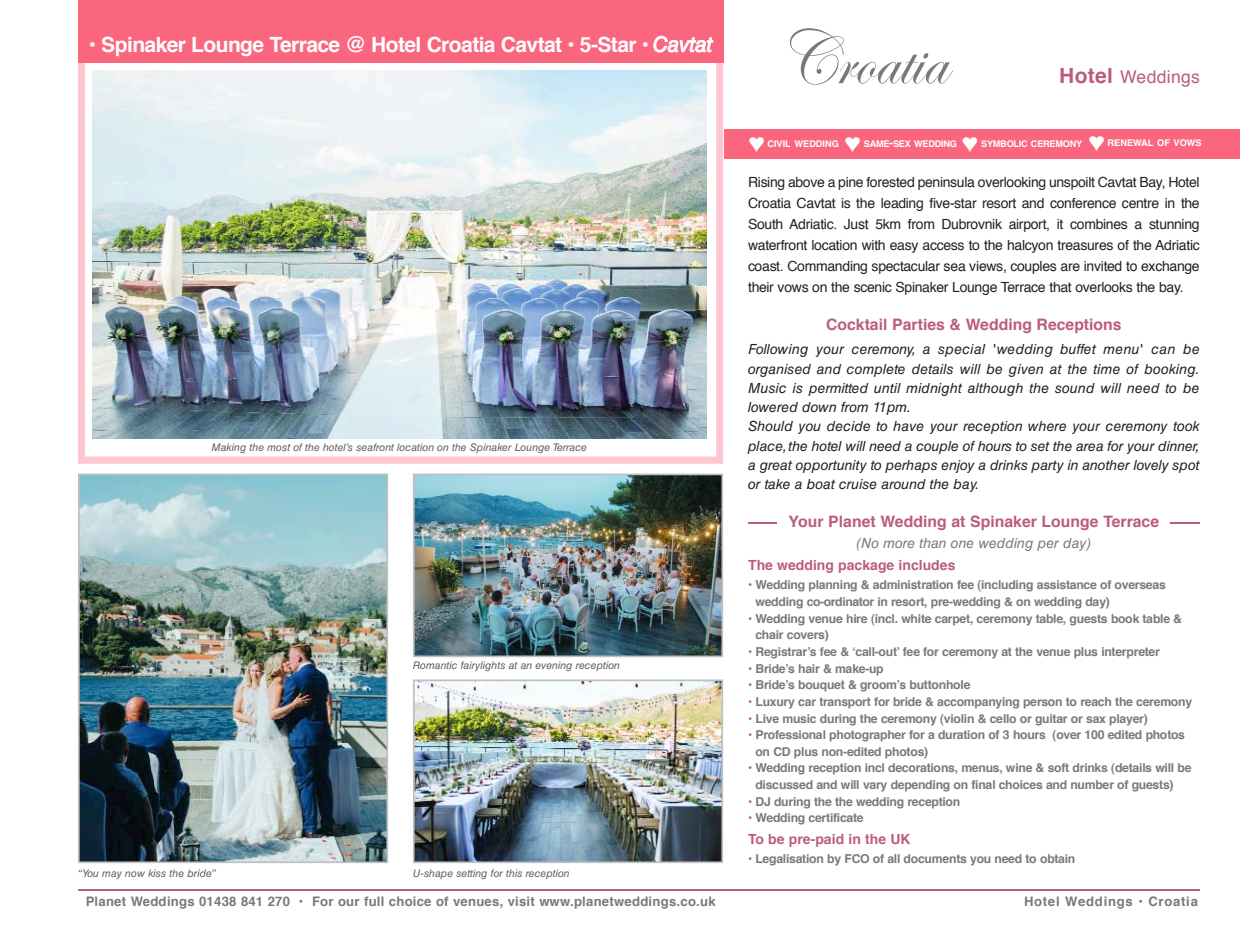
<style>
.page{position:relative;width:1241px;height:943px;background:#fff}
.page>*{position:absolute;margin:0;border:0;box-sizing:border-box;transform-origin:0 0}
.t1{font:78.75px "Edwardian Script ITC";color:#797979;scale:.9 1}
.t2{font:700 21px "Helvetica";letter-spacing:-.025em;color:#fff}
.t3{font:17.5px "Helvetica";color:#bc5b82}
.t4{font:700 15.75px "Helvetica";color:#bc5b82}
.t5{font:italic 14px/19.2px "Helvetica LT Std";color:#212121}
.t6{font:14px/21px "Helvetica";letter-spacing:-.02em;color:#212121;text-align:justify}
.t7{font:700 14px "Helvetica";color:#bc5b82}
.t8{font:italic 14px "Helvetica LT Std";color:#797979}
.t9{font:700 13.12px "Helvetica";letter-spacing:.02em;color:#797979}
.t10{font:700 13.12px "Helvetica";letter-spacing:.06em;color:#797979}
.t11{font:700 12.25px/16.6px "Helvetica";letter-spacing:-.025em;color:#797979}
.t12{font:italic 10.5px "Helvetica LT Std";color:#5e5e5e}
.t13{font:700 9.1px "Helvetica";color:#fff}
.s1{font-family:"Helvetica LT Std";font-weight:400;font-style:italic}
.s2{font-weight:700;font-size:21px}
.s3{font-size:12.25px}
.s4{color:#bc5b82}
</style>
<div class="page">
<div style="left:687px;top:129px;width:552px;height:29px;background:#fb667f"></div>
<svg style="left:78px;top:63px;width:645px;height:400px"></svg>
<img style="left:93px;top:71px;width:613px;height:368px">
<img style="left:413px;top:679px;width:310px;height:184px">
<img style="left:413px;top:473px;width:310px;height:184px">
<img style="left:78px;top:473px;width:310px;height:390px">
<div style="left:78px;top:0;width:645px;height:63px;background:#fb667f"></div>
<hr style="left:78px;top:889px;width:1121px;height:1px;background:#bc5b82">
<hr style="left:748px;top:521px;width:451px;height:2px;background:#bc5b82">
<div style="left:777px;top:510px;width:392px;height:26px;background:#fff"></div>
<h2 class="t2" style="left:89px;top:35px;width:625px">• Spinaker Lounge Terrace @ Hotel Croatia Cavtat • 5-Star • <span class="s1">C a v ta t</span></h2>
<h1 class="t1" style="left:777px;top:16px;width:189px">Croatia</h1>
<h3 class="t3" style="left:1058px;top:70px;width:142px"><span class="s2">Hotel</span> We d d in g s</h3>
<p class="t12" style="left:211px;top:443px;width:377px">Making the most of the hotel’s seafront location on the Spinaker Lounge Terrace</p>
<p class="t12" style="left:413px;top:661px;width:208px">Romantic fairylights at an evening reception</p>
<p class="t12" style="left:78px;top:869px;width:140px">“You may now kiss the bride”</p>
<p class="t12" style="left:413px;top:869px;width:158px">U-shape setting for this reception</p>
<p class="t13" style="left:767px;top:140px;width:73px">CIVIL WEDDING</p>
<p class="t13" style="left:863px;top:140px;width:95px">S A M E<span class="s3">-</span>S E X W E D D IN G</p>
<p class="t13" style="left:980px;top:140px;width:103px">S Y M B O L IC C E R E M O N Y</p>
<p class="t13" style="left:1107px;top:139px;width:96px">RENEWAL OF VOWS</p>
<p class="t6" style="left:748px;top:173px;width:453px">Rising above a pine forested peninsula overlooking unspoilt Cavtat Bay, Hotel Croatia Cavtat is the leading five-star resort and conference centre in the South Adriatic. Just 5km from Dubrovnik airport, it combines a stunning waterfront location with easy access to the halcyon treasures of the A d ria tic coast. Commanding spectacular sea views, couples are invited to exchange their vows on the scenic Spinaker Lounge Terrace that overlooks the bay.</p>
<p class="t4" style="left:826px;top:318px;width:297px">Cocktail Parties &amp; Wedding Receptions</p>
<p class="t5" style="left:748px;top:341px;width:453px">Following your ceremony, a special 'wedding buffet menu' can be organised and complete details will be given at the time of booking.<br>Music is permitted until midnight although the sound will need to be lowered down from 11pm.<br>Should you decide to have your reception where your ceremony took place,the hotel will need a couple of hours to set the area for your dinner, a great opportunity to perhaps enjoy a drinks party in another lovely spot or take a boat cruise around the bay.</p>
<p class="t4" style="left:788px;top:515px;width:372px">Your Planet Wedding at Spinaker Lounge Terrace</p>
<p class="t8" style="left:856px;top:537px;width:236px">(No more than one wedding per day)</p>
<p class="t7" style="left:748px;top:559px;width:209px">The wedding package includes</p>
<p class="t11" style="left:755px;top:577px;width:412px;text-indent:-7px"><span class="s4">•</span> Wedding planning &amp; administration fee (including assistance of overseas wedding co-ordinator in resort, pre-wedding &amp; on wedding day)</p>
<p class="t11" style="left:755px;top:611px;width:428px;text-indent:-7px"><span class="s4">•</span> Wedding venue hire (incl. white carpet, ceremony table, guests book table &amp; chair covers)</p>
<p class="t11" style="left:748px;top:644px;width:413px"><span class="s4">•</span> R e g is tra r’s fee &amp; ‘call-out’ fee for ceremony at the venue plus interpreter</p>
<p class="t11" style="left:748px;top:661px;width:137px"><span class="s4">•</span> B rid e ’s hair &amp; make-up</p>
<p class="t11" style="left:748px;top:677px;width:224px"><span class="s4">•</span> B rid e ’s bouquet &amp; groom’s buttonhole</p>
<p class="t11" style="left:748px;top:694px;width:445px"><span class="s4">•</span> Luxury car transport for bride &amp; accompanying person to reach the ceremony</p>
<p class="t11" style="left:748px;top:711px;width:401px"><span class="s4">•</span> Live music during the ceremony (violin &amp; cello or guitar or sax player)</p>
<p class="t11" style="left:755px;top:727px;width:431px;text-indent:-7px"><span class="s4">•</span> Professional photographer for a duration of 3 hours (over 100 edited photos on CD plus non-edited photos)</p>
<p class="t11" style="left:755px;top:760px;width:437px;text-indent:-7px"><span class="s4">•</span> Wedding reception incl decorations, menus, wine &amp; soft drinks (details will be discussed and will vary depending on final choices and number of guests)</p>
<p class="t11" style="left:748px;top:794px;width:214px"><span class="s4">•</span> DJ during the the wedding reception</p>
<p class="t11" style="left:748px;top:810px;width:117px"><span class="s4">•</span> Wedding certificate</p>
<p class="t7" style="left:748px;top:833px;width:164px">To be pre-paid in the UK</p>
<p class="t11" style="left:748px;top:851px;width:329px"><span class="s4">•</span> Legalisation by FCO of all documents you need to obtain</p>
<p class="t9" style="left:86px;top:895px;width:631px">Planet Weddings 01438 841 270 • For our full choice of venues, visit www.p la n e tw e d d in g s .c o .u k</p>
<p class="t10" style="left:1023px;top:895px;width:175px">Hotel Weddings • Croatia</p>
</div>
